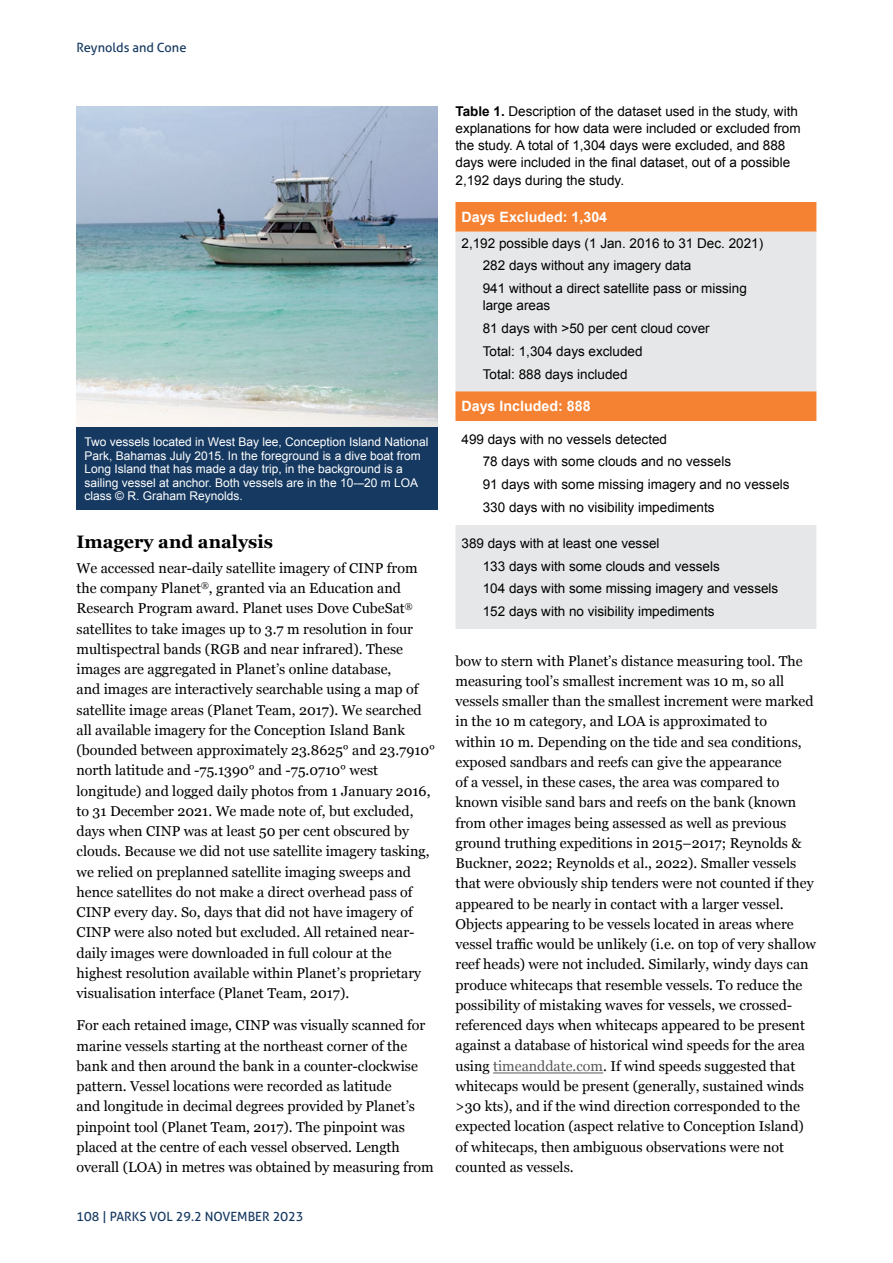
<style>
.page{position:relative;width:893px;height:1263px;background:#fff}
.page>*{position:absolute;margin:0;border:0;box-sizing:border-box;transform-origin:0 0}
.t1{font:700 18px "Georgia";color:#000}
.t2{font:14.25px/20.2px "Georgia";color:#000}
.t3{font:700 14.25px "Arial";color:#fff}
.t4{font:13.5px/23px "Arial";color:#000}
.t5{font:12.75px "Aller";color:#153961}
.t6{font:12px/13.5px "Arial";color:#fff}
.s1{font-weight:700}
.s2{color:#58595b}
</style>
<div class="page">
<hr style="left:493px;top:1072px;width:110px;height:1px;background:#58595b">
<img style="left:77px;top:106px;width:360px;height:321px">
<div style="left:76px;top:427px;width:361px;height:83px;background:#153961"></div>
<div style="left:455px;top:202px;width:361px;height:30px;background:#f58232"></div>
<svg style="left:455px;top:232px;width:361px;height:397px;fill:#e6e7e8"></svg>
<p class="t5" style="left:77px;top:39px;width:111px">Reynolds and Cone</p>
<p class="t6" style="left:85px;top:435px;width:345px">Two vessels located in West Bay lee, Conception Island National Park, Bahamas July 2015. In the foreground is a dive boat from Long Island that has made a day trip, in the background is a sailing vessel at anchor. Both vessels are in the 10-–20 m LOA class © R. Graham Reynolds.</p>
<p class="t1" style="left:77px;top:528px;width:198px">Imagery and analysis</p>
<p class="t2" style="left:77px;top:557px;width:360px">We accessed near-daily satellite imagery of CINP from the company Planet<sup>®</sup>, granted via an Education and Research Program award. Planet uses Dove CubeSat<sup>® </sup>satellites to take images up to 3.7 m resolution in four multispectral bands (RGB and near infrared). These images are aggregated in Planet’s online database,<br>and images are interactively searchable using a map of satellite image areas (Planet Team, 2017). We searched all available imagery for the Conception Island Bank (bounded between approximately 23.8625° and 23.7910° north latitude and -75.1390° and -75.0710° west longitude) and logged daily photos from 1 January 2016, to 31 December 2021. We made note of, but excluded, days when CINP was at least 50 per cent obscured by clouds. Because we did not use satellite imagery tasking, we relied on preplanned satellite imaging sweeps and hence satellites do not make a direct overhead pass of CINP every day. So, days that did not have imagery of CINP were also noted but excluded. All retained near&shy;daily images were downloaded in full colour at the highest resolution available within Planet’s proprietary visualisation interface (Planet Team, 2017).</p>
<p class="t2" style="left:77px;top:1015px;width:359px">For each retained image, CINP was visually scanned for marine vessels starting at the northeast corner of the bank and then around the bank in a counter-clockwise pattern. Vessel locations were recorded as latitude<br>and longitude in decimal degrees provided by Planet’s pinpoint tool (Planet Team, 2017). The pinpoint was placed at the centre of each vessel observed. Length overall (LOA) in metres was obtained by measuring from</p>
<p class="t5" style="left:77px;top:1208px;width:228px">108 | PARKS VOL 29.2 NOVEMBER 2023</p>
<p class="t4" style="left:455px;top:103px;width:347px;line-height:17.1px"><span class="s1">Table 1.</span> Description of the dataset used in the study, with explanations for how data were included or excluded from the study. A total of 1,304 days were excluded, and 888 days were included in the final dataset, out of a possible 2,192 days during the study.</p>
<p class="t3" style="left:461px;top:208px;width:147px">Days Excluded: 1,304</p>
<p class="t4" style="left:483px;top:231px;width:282px;text-indent:-21px">2,192 possible days (1 Jan. 2016 to 31 Dec. 2021)<br>282 days without any imagery data<br>941 without a direct satellite pass or missing</p>
<p class="t4" style="left:483px;top:294px;width:228px">large areas<br>81 days with &gt;50 per cent cloud cover<br>Total: 1,304 days excluded<br>Total: 888 days included</p>
<p class="t3" style="left:461px;top:397px;width:131px">Days Included: 888</p>
<p class="t4" style="left:483px;top:427px;width:308px;text-indent:-21px">499 days with no vessels detected<br>78 days with some clouds and no vessels<br>91 days with some missing imagery and no vessels 330 days with no visibility impediments</p>
<p class="t4" style="left:483px;top:531px;width:297px;text-indent:-21px">389 days with at least one vessel<br>133 days with some clouds and vessels<br>104 days with some missing imagery and vessels 152 days with no visibility impediments</p>
<p class="t2" style="left:455px;top:650px;width:362px">bow to stern with Planet’s distance measuring tool. The measuring tool’s smallest increment was 10 m, so all vessels smaller than the smallest increment were marked in the 10 m category, and LOA is approximated to<br>within 10 m. Depending on the tide and sea conditions, exposed sandbars and reefs can give the appearance<br>of a vessel, in these cases, the area was compared to known visible sand bars and reefs on the bank (known from other images being assessed as well as previous ground truthing expeditions in 2015–2017; Reynolds &amp; Buckner, 2022; Reynolds et al., 2022). Smaller vessels that were obviously ship tenders were not counted if they appeared to be nearly in contact with a larger vessel.<br>Objects appearing to be vessels located in areas where vessel traffic would be unlikely (i.e. on top of very shallow reef heads) were not included. Similarly, windy days can produce whitecaps that resemble vessels. To reduce the possibility of mistaking waves for vessels, we crossed&shy;referenced days when whitecaps appeared to be present against a database of historical wind speeds for the area using <span class="s2">timeanddate.com</span>. If wind speeds suggested that whitecaps would be present (generally, sustained winds &gt;30 kts), and if the wind direction corresponded to the expected location (aspect relative to Conception Island) of whitecaps, then ambiguous observations were not counted as vessels.</p>
</div>
